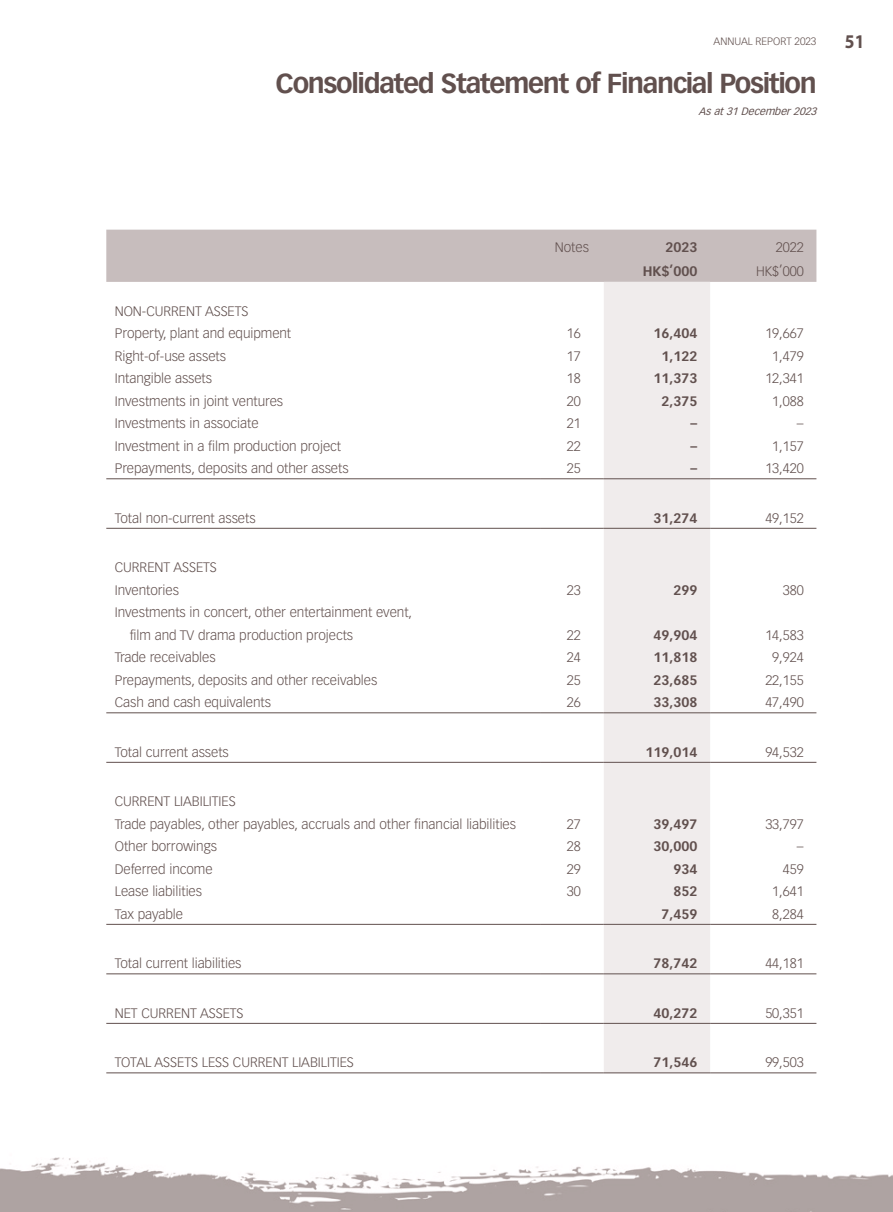
<style>
.page{position:relative;width:893px;height:1212px;background:#fff}
.page>*{position:absolute;margin:0;border:0;box-sizing:border-box;transform-origin:0 0}
.t1{font:700 27px "Vectora LT Std";letter-spacing:-.05em;color:#61504e}
.t2{font:700 19.5px "Myriad Pro";color:#61504e;scale:.9 1}
.Body_Text{font:300 13.5px/22.5px "Vectora LT Std";letter-spacing:-.005em;color:#61504e}
.Body_Text-2{font:700 13.5px "Vectora LT Std";color:#61504e}
.t3{font:italic 10.5px "Vectora LT Std";color:#61504e}
.t4{font:300 10.5px "Vectora LT Std";color:#61504e}
</style>
<div class="page">
<img style="left:0;top:1157px;width:893px;height:55px">
<div style="left:106px;top:230px;width:710px;height:52px;background:#c7bdbd"></div>
<div style="left:604px;top:282px;width:106px;height:790px;background:#f0ecec"></div>
<hr style="left:106px;top:478px;width:434px;height:1px;background:#61504e">
<hr style="left:540px;top:478px;width:64px;height:1px;background:#61504e">
<hr style="left:604px;top:478px;width:106px;height:1px;background:#61504e">
<hr style="left:710px;top:478px;width:106px;height:1px;background:#61504e">
<hr style="left:106px;top:528px;width:434px;height:1px;background:#61504e">
<hr style="left:540px;top:528px;width:64px;height:1px;background:#61504e">
<hr style="left:604px;top:528px;width:106px;height:1px;background:#61504e">
<hr style="left:710px;top:528px;width:106px;height:1px;background:#61504e">
<hr style="left:106px;top:712px;width:434px;height:1px;background:#61504e">
<hr style="left:540px;top:712px;width:64px;height:1px;background:#61504e">
<hr style="left:604px;top:712px;width:106px;height:1px;background:#61504e">
<hr style="left:710px;top:712px;width:106px;height:1px;background:#61504e">
<hr style="left:106px;top:762px;width:434px;height:1px;background:#61504e">
<hr style="left:540px;top:762px;width:64px;height:1px;background:#61504e">
<hr style="left:604px;top:762px;width:106px;height:1px;background:#61504e">
<hr style="left:710px;top:762px;width:106px;height:1px;background:#61504e">
<hr style="left:106px;top:924px;width:434px;height:1px;background:#61504e">
<hr style="left:540px;top:924px;width:64px;height:1px;background:#61504e">
<hr style="left:604px;top:924px;width:106px;height:1px;background:#61504e">
<hr style="left:710px;top:924px;width:106px;height:1px;background:#61504e">
<hr style="left:106px;top:973px;width:434px;height:1px;background:#61504e">
<hr style="left:540px;top:973px;width:64px;height:1px;background:#61504e">
<hr style="left:604px;top:973px;width:106px;height:1px;background:#61504e">
<hr style="left:710px;top:973px;width:106px;height:1px;background:#61504e">
<hr style="left:106px;top:1023px;width:434px;height:1px;background:#61504e">
<hr style="left:540px;top:1023px;width:64px;height:1px;background:#61504e">
<hr style="left:604px;top:1023px;width:106px;height:1px;background:#61504e">
<hr style="left:710px;top:1023px;width:106px;height:1px;background:#61504e">
<hr style="left:106px;top:1072px;width:434px;height:1px;background:#61504e">
<hr style="left:540px;top:1072px;width:64px;height:1px;background:#61504e">
<hr style="left:604px;top:1072px;width:106px;height:1px;background:#61504e">
<hr style="left:710px;top:1072px;width:106px;height:1px;background:#61504e">
<p class="t4" style="left:714px;top:35px;width:104px">ANNUAL REPORT 2023</p>
<h2 class="t2" style="left:845px;top:29px;width:23px">51</h2>
<h1 class="t1" style="left:276px;top:67px;width:543px">Consolidated Statement of Financial Position</h1>
<p class="t3" style="left:698px;top:105px;width:123px">Asat31December2023</p>
<p class="Body_Text" style="left:555px;top:236px;width:36px">Notes</p>
<p class="Body_Text-2" style="left:665px;top:239px;width:33px">2023</p>
<p class="Body_Text" style="left:776px;top:236px;width:29px">2022</p>
<p class="Body_Text-2" style="left:643px;top:263px;width:56px">HK$’000</p>
<p class="Body_Text" style="left:756px;top:260px;width:49px">HK$’000</p>
<p class="Body_Text" style="left:115px;top:300px;width:135px">NON-CURRENT ASSETS</p>
<p class="Body_Text" style="left:115px;top:322px;width:178px">Property, plant and equipment</p>
<p class="Body_Text" style="left:567px;top:322px;width:15px">16</p>
<p class="Body_Text-2" style="left:653px;top:325px;width:45px">16,404</p>
<p class="Body_Text" style="left:765px;top:322px;width:40px">19,667</p>
<p class="Body_Text" style="left:115px;top:345px;width:113px">Right-of-use assets</p>
<p class="Body_Text" style="left:567px;top:345px;width:15px">17</p>
<p class="Body_Text-2" style="left:661px;top:347px;width:37px">1,122</p>
<p class="Body_Text" style="left:772px;top:345px;width:33px">1,479</p>
<p class="Body_Text" style="left:115px;top:367px;width:99px">Intangible assets</p>
<p class="Body_Text" style="left:567px;top:367px;width:15px">18</p>
<p class="Body_Text-2" style="left:653px;top:370px;width:45px">11,373</p>
<p class="Body_Text" style="left:765px;top:367px;width:40px">12,341</p>
<p class="Body_Text" style="left:115px;top:390px;width:170px">Investments in joint ventures</p>
<p class="Body_Text" style="left:567px;top:390px;width:15px">20</p>
<p class="Body_Text-2" style="left:661px;top:392px;width:37px">2,375</p>
<p class="Body_Text" style="left:772px;top:390px;width:33px">1,088</p>
<p class="Body_Text" style="left:115px;top:412px;width:145px">Investments in associate</p>
<p class="Body_Text" style="left:567px;top:412px;width:15px">21</p>
<p class="Body_Text-2" style="left:691px;top:415px;width:8px">–</p>
<p class="Body_Text" style="left:797px;top:412px;width:8px">–</p>
<p class="Body_Text" style="left:115px;top:435px;width:228px">Investment in a film production project</p>
<p class="Body_Text" style="left:567px;top:435px;width:15px">22</p>
<p class="Body_Text-2" style="left:691px;top:437px;width:8px">–</p>
<p class="Body_Text" style="left:772px;top:435px;width:33px">1,157</p>
<p class="Body_Text" style="left:115px;top:457px;width:235px">Prepayments, deposits and other assets</p>
<p class="Body_Text" style="left:567px;top:457px;width:15px">25</p>
<p class="Body_Text-2" style="left:691px;top:460px;width:8px">–</p>
<p class="Body_Text" style="left:765px;top:457px;width:40px">13,420</p>
<p class="Body_Text" style="left:115px;top:507px;width:142px">Total non-current assets</p>
<p class="Body_Text-2" style="left:653px;top:509px;width:45px">31,274</p>
<p class="Body_Text" style="left:765px;top:507px;width:40px">49,152</p>
<p class="Body_Text" style="left:115px;top:556px;width:104px">CURRENT ASSETS</p>
<p class="Body_Text" style="left:115px;top:579px;width:66px">Inventories</p>
<p class="Body_Text" style="left:567px;top:579px;width:15px">23</p>
<p class="Body_Text-2" style="left:673px;top:581px;width:25px">299</p>
<p class="Body_Text" style="left:783px;top:579px;width:22px">380</p>
<p class="Body_Text" style="left:130px;top:601px;width:284px;text-indent:-15px">Investments in concert, other entertainment event, film and TV drama production projects</p>
<p class="Body_Text" style="left:567px;top:624px;width:15px">22</p>
<p class="Body_Text-2" style="left:653px;top:626px;width:45px">49,904</p>
<p class="Body_Text" style="left:765px;top:624px;width:40px">14,583</p>
<p class="Body_Text" style="left:115px;top:646px;width:102px">Trade receivables</p>
<p class="Body_Text" style="left:567px;top:646px;width:15px">24</p>
<p class="Body_Text-2" style="left:653px;top:649px;width:45px">11,818</p>
<p class="Body_Text" style="left:772px;top:646px;width:33px">9,924</p>
<p class="Body_Text" style="left:115px;top:669px;width:264px">Prepayments, deposits and other receivables</p>
<p class="Body_Text" style="left:567px;top:669px;width:15px">25</p>
<p class="Body_Text-2" style="left:653px;top:671px;width:45px">23,685</p>
<p class="Body_Text" style="left:765px;top:669px;width:40px">22,155</p>
<p class="Body_Text" style="left:115px;top:691px;width:158px">Cash and cash equivalents</p>
<p class="Body_Text" style="left:567px;top:691px;width:15px">26</p>
<p class="Body_Text-2" style="left:653px;top:694px;width:45px">33,308</p>
<p class="Body_Text" style="left:765px;top:691px;width:40px">47,490</p>
<p class="Body_Text" style="left:115px;top:741px;width:115px">Total current assets</p>
<p class="Body_Text-2" style="left:645px;top:743px;width:53px">119,014</p>
<p class="Body_Text" style="left:765px;top:741px;width:40px">94,532</p>
<p class="Body_Text" style="left:115px;top:790px;width:122px">CURRENT LIABILITIES</p>
<p class="Body_Text" style="left:115px;top:813px;width:403px">Trade payables, other payables, accruals and other financial liabilities</p>
<p class="Body_Text" style="left:567px;top:813px;width:15px">27</p>
<p class="Body_Text-2" style="left:653px;top:815px;width:45px">39,497</p>
<p class="Body_Text" style="left:765px;top:813px;width:40px">33,797</p>
<p class="Body_Text" style="left:115px;top:835px;width:104px">Other borrowings</p>
<p class="Body_Text" style="left:567px;top:835px;width:15px">28</p>
<p class="Body_Text-2" style="left:653px;top:838px;width:45px">30,000</p>
<p class="Body_Text" style="left:797px;top:835px;width:8px">–</p>
<p class="Body_Text" style="left:115px;top:858px;width:99px">Deferred income</p>
<p class="Body_Text" style="left:567px;top:858px;width:15px">29</p>
<p class="Body_Text-2" style="left:673px;top:860px;width:25px">934</p>
<p class="Body_Text" style="left:783px;top:858px;width:22px">459</p>
<p class="Body_Text" style="left:115px;top:880px;width:89px">Lease liabilities</p>
<p class="Body_Text" style="left:567px;top:880px;width:15px">30</p>
<p class="Body_Text-2" style="left:673px;top:883px;width:25px">852</p>
<p class="Body_Text" style="left:772px;top:880px;width:33px">1,641</p>
<p class="Body_Text" style="left:115px;top:903px;width:70px">Tax payable</p>
<p class="Body_Text-2" style="left:661px;top:905px;width:37px">7,459</p>
<p class="Body_Text" style="left:772px;top:903px;width:33px">8,284</p>
<p class="Body_Text" style="left:115px;top:952px;width:128px">Total current liabilities</p>
<p class="Body_Text-2" style="left:653px;top:955px;width:45px">78,742</p>
<p class="Body_Text" style="left:765px;top:952px;width:40px">44,181</p>
<p class="Body_Text" style="left:115px;top:1002px;width:130px">NET CURRENT ASSETS</p>
<p class="Body_Text-2" style="left:653px;top:1004px;width:45px">40,272</p>
<p class="Body_Text" style="left:765px;top:1002px;width:40px">50,351</p>
<p class="Body_Text" style="left:115px;top:1051px;width:241px">TOTAL ASSETS LESS CURRENT LIABILITIES</p>
<p class="Body_Text-2" style="left:653px;top:1054px;width:45px">71,546</p>
<p class="Body_Text" style="left:765px;top:1051px;width:40px">99,503</p>
</div>
